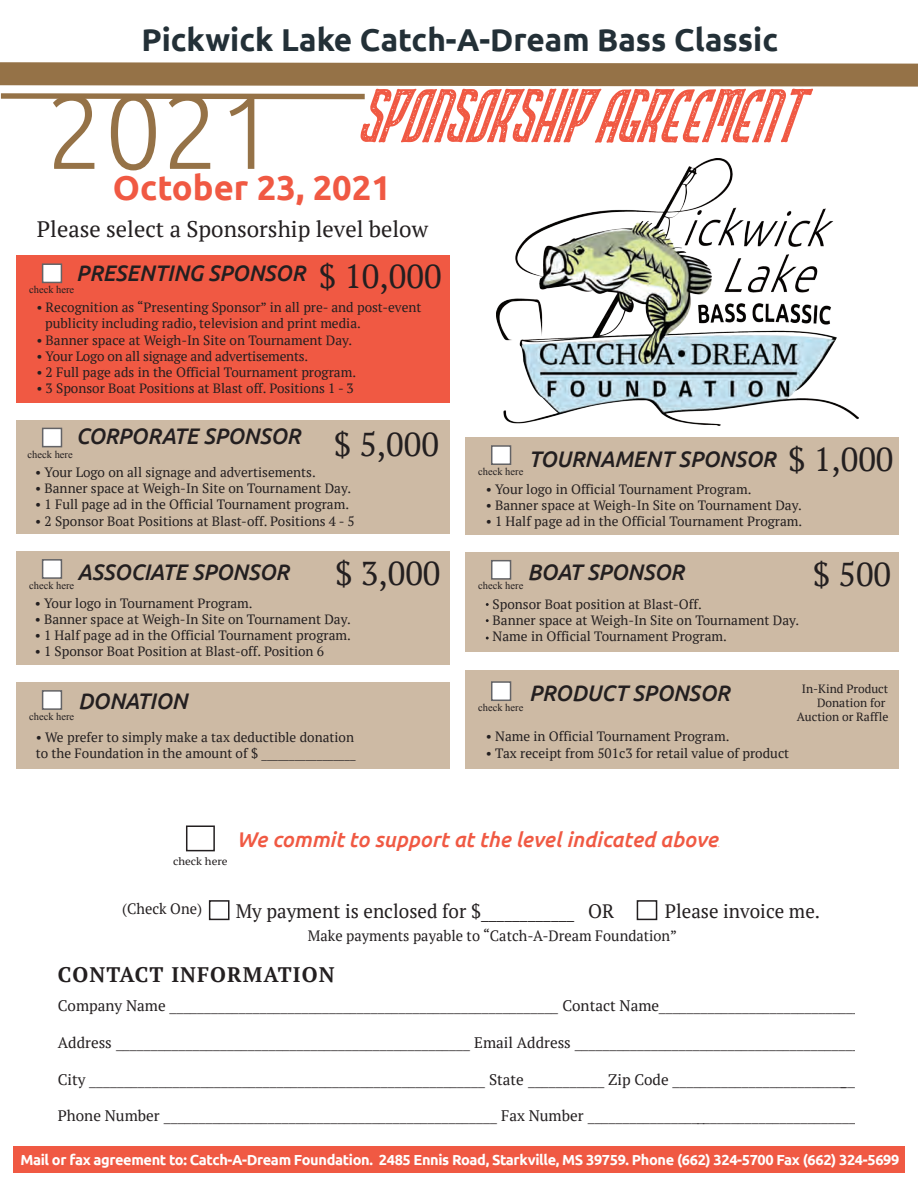
<style>
.page{position:relative;width:918px;height:1188px;background:#fff}
.page>*{position:absolute;margin:0;border:0;box-sizing:border-box;transform-origin:0 0}
.t1{font:70.5px "Highstories 10";color:#f05943;scale:.96 1}
.t2{font:700 34.5px "Ubuntu";color:#f05943}
.t3{font:33px "PT Serif";color:#231f20}
.t4{font:700 31.65px "Ubuntu";color:#233037}
.t5{font:italic 500 22.5px "Ubuntu";color:#231f20;scale:.96 1}
.t6{font:22.5px "PT Serif";color:#231f20}
.t7{font:italic 500 21.3px "Ubuntu";color:#f05943}
.t8{font:700 21px "PT Serif";letter-spacing:.05em;color:#231f20}
.t9{font:19.5px "PT Serif";color:#231f20}
.t10{font:15.3px "PT Serif";color:#231f20}
.t11{font:15px "PT Serif";color:#231f20}
.t12{font:700 14.55px "Ubuntu";letter-spacing:-.025em;color:#fff}
.t13{font:13.5px/16.2px "PT Serif";color:#231f20}
.t14{font:12px/14.4px "PT Serif";color:#231f20;text-align:right}
.t15{font:10.5px "Times New Roman";color:#231f20}
.t16{font:10.5px "PT Serif";color:#231f20;scale:1.1 1}
.t17{font:italic 500 5.1px "Ubuntu";color:#f05943}
.s1{font-family:"Ubuntu";font-weight:300;font-size:105px;color:#957247}
.s2{font-family:"PT Serif";font-weight:400;font-style:normal;font-size:33px}
.s3{font-family:"Times New Roman";font-weight:400;font-style:normal;font-size:33px}
.s4{font-family:"Times New Roman";font-weight:400;font-style:normal;font-size:37.5px}
</style>
<div class="page">
<svg style="left:1px;top:93px;width:364px;height:6px;background:#a0805a"></svg>
<div style="left:14px;top:1146px;width:891px;height:27px;background:#f05943"></div>
<div style="left:16px;top:256px;width:433px;height:147px;background:#f05943"></div>
<div style="left:42px;top:263px;width:20px;height:20px;background:#fff;border:2px solid #636366"></div>
<svg style="left:0;top:62px;width:918px;height:25px;background:#9d7d55"></svg>
<div style="left:186px;top:826px;width:29px;height:25px;border:2px solid #231f20"></div>
<div style="left:209px;top:900px;width:21px;height:20px;border:2px solid #231f20"></div>
<div style="left:16px;top:420px;width:433px;height:114px;background:#cdbaa4"></div>
<div style="left:42px;top:428px;width:20px;height:19px;background:#fff;border:2px solid #636366"></div>
<div style="left:16px;top:551px;width:433px;height:113px;background:#cdbaa4"></div>
<div style="left:42px;top:559px;width:20px;height:20px;background:#fff;border:2px solid #636366"></div>
<div style="left:16px;top:682px;width:433px;height:87px;background:#cdbaa4"></div>
<div style="left:42px;top:690px;width:20px;height:20px;background:#fff;border:2px solid #636366"></div>
<div style="left:465px;top:437px;width:434px;height:98px;background:#cdbaa4"></div>
<div style="left:491px;top:445px;width:20px;height:20px;background:#fff;border:2px solid #636366"></div>
<div style="left:465px;top:552px;width:434px;height:100px;background:#cdbaa4"></div>
<div style="left:491px;top:560px;width:20px;height:20px;background:#fff;border:2px solid #636366"></div>
<div style="left:465px;top:671px;width:434px;height:98px;background:#cdbaa4"></div>
<div style="left:491px;top:681px;width:20px;height:20px;background:#fff;border:2px solid #636366"></div>
<div style="left:637px;top:900px;width:20px;height:20px;border:2px solid #231f20"></div>
<img style="left:496px;top:158px;width:362px;height:268px">
<h3 class="t4" style="left:141px;top:20px;width:638px">Pickwick Lake Catch-A-Dream Bass Classic</h3>
<h1 class="t1" style="left:46px;top:80px;width:784px"><span class="s1">2021</span> SPONSORSHIP AGREEMENT</h1>
<h2 class="t2" style="left:113px;top:166px;width:280px">October 23, 2021</h2>
<h3 class="t6" style="left:37px;top:214px;width:393px">Please select a Sponsorship level below</h3>
<h3 class="t5" style="left:76px;top:259px;width:382px">PRESENTING SPONSOR <span class="s2">$ 10,000</span></h3>
<p class="t13" style="left:45px;top:299px;width:378px;text-indent:-9px">• Recognition as “Presenting Sponsor” in all pre- and post-event publicity including radio, television and print media.</p>
<p class="t13" style="left:37px;top:332px;width:317px">• Banner space at Weigh-In Site on Tournament Day.</p>
<p class="t13" style="left:37px;top:348px;width:273px">• Your Logo on all signage and advertisements.</p>
<p class="t13" style="left:37px;top:364px;width:321px">• 2 Full page ads in the Official Tournament program.</p>
<p class="t13" style="left:37px;top:380px;width:319px">• 3 Sponsor Boat Positions at Blast off. Positions 1 - 3</p>
<p class="t15" style="left:29px;top:282px;width:47px">check here</p>
<h3 class="t5" style="left:76px;top:423px;width:235px">CORPORATE SPONSOR</h3>
<p class="t15" style="left:28px;top:447px;width:47px">check here</p>
<h3 class="t3" style="left:334px;top:423px;width:107px">$ 5,000</h3>
<p class="t13" style="left:35px;top:464px;width:282px">• Your Logo on all signage and advertisements.</p>
<p class="t13" style="left:35px;top:480px;width:318px">• Banner space at Weigh-In Site on Tournament Day.</p>
<p class="t13" style="left:35px;top:496px;width:316px">• 1 Full page ad in the Official Tournament program.</p>
<p class="t13" style="left:35px;top:513px;width:321px">• 2 Sponsor Boat Positions at Blast-off. Positions 4 - 5</p>
<h3 class="t5" style="left:77px;top:558px;width:222px">ASSOCIATE SPONSOR</h3>
<h3 class="t3" style="left:335px;top:552px;width:107px">$ 3,000</h3>
<p class="t13" style="left:35px;top:595px;width:220px">• Your logo in Tournament Program.</p>
<p class="t13" style="left:35px;top:611px;width:318px">• Banner space at Weigh-In Site on Tournament Day.</p>
<p class="t13" style="left:35px;top:627px;width:318px">• 1 Half page ad in the Official Tournament program.</p>
<p class="t13" style="left:35px;top:643px;width:291px">• 1 Sponsor Boat Position at Blast-off. Position 6</p>
<p class="t15" style="left:29px;top:578px;width:47px">check here</p>
<h3 class="t5" style="left:78px;top:687px;width:115px">DONATION</h3>
<p class="t15" style="left:29px;top:709px;width:47px">check here</p>
<p class="t13" style="left:36px;top:729px;width:321px">• We prefer to simply make a tax deductible donation to the Foundation in the amount of $ _________________</p>
<h3 class="t5" style="left:478px;top:445px;width:431px"><sub>check</sub> <sub>here</sub> TOURNAMENT SPONSOR <span class="s3">$</span> <span class="s4">1</span><span class="s3">,000</span></h3>
<p class="t13" style="left:486px;top:481px;width:267px">• Your logo in Official Tournament Program.</p>
<p class="t13" style="left:486px;top:497px;width:318px">• Banner space at Weigh-In Site on Tournament Day.</p>
<p class="t13" style="left:486px;top:513px;width:318px">• 1 Half page ad in the Official Tournament Program.</p>
<h3 class="t5" style="left:478px;top:559px;width:216px"><sub>check</sub> <sub>here</sub> BOAT SPONSOR</h3>
<h3 class="t3" style="left:813px;top:553px;width:80px">$ 500</h3>
<h3 class="t3" style="left:788px;top:438px;width:107px">$ 1,000</h3>
<p class="t13" style="left:493px;top:596px;width:308px">Sponsor Boat position at Blast-Off.<br>Banner space at Weigh-In Site on Tournament Day.<br>Name in Official Tournament Program.</p>
<h3 class="t5" style="left:529px;top:679px;width:210px">PRODUCT SPONSOR</h3>
<p class="t14" style="left:797px;top:681px;width:93px">In-Kind Product<br>Donation for<br>Auction or Raffle</p>
<p class="t15" style="left:478px;top:700px;width:47px">check here</p>
<p class="t13" style="left:486px;top:728px;width:245px">• Name in Official Tournament Program.</p>
<p class="t13" style="left:486px;top:745px;width:305px">• Tax receipt from 501c3 for retail value of product</p>
<p class="t16" style="left:173px;top:854px;width:51px">check here</p>
<h3 class="t7" style="left:237px;top:826px;width:483px">We commit to support at the level indicated above</h3>
<p class="t17" style="left:718px;top:842px;width:3px">.</p>
<p class="t11" style="left:122px;top:899px;width:81px">(Check One)</p>
<h3 class="t9" style="left:236px;top:898px;width:380px">My payment is enclosed for $____________ OR</h3>
<h3 class="t9" style="left:665px;top:898px;width:157px">Please invoice me.</h3>
<p class="t11" style="left:308px;top:926px;width:371px">Make payments payable to “Catch-A-Dream Foundation”</p>
<h3 class="t8" style="left:58px;top:961px;width:278px">CONTACT INFORMATION</h3>
<p class="t10" style="left:58px;top:996px;width:811px">Company Name ________________________________________________________ Contact Name______________________________</p>
<p class="t10" style="left:58px;top:1033px;width:810px">Address ___________________________________________________ Email Address __________________________________________</p>
<p class="t10" style="left:58px;top:1069px;width:805px">City _________________________________________________________ State ___________ Zip Code ____________________________</p>
<p class="t10" style="left:58px;top:1106px;width:807px">Phone Number ________________________________________________ Fax Number ________________________________________</p>
<p class="t12" style="left:20px;top:1151px;width:881px">Mail or fax agreement to: Catch-A-Dream Foundation. 2485 Ennis Road, Starkville, MS 39759. Phone (662) 324-5700 Fax (662) 324-5699</p>
</div>
